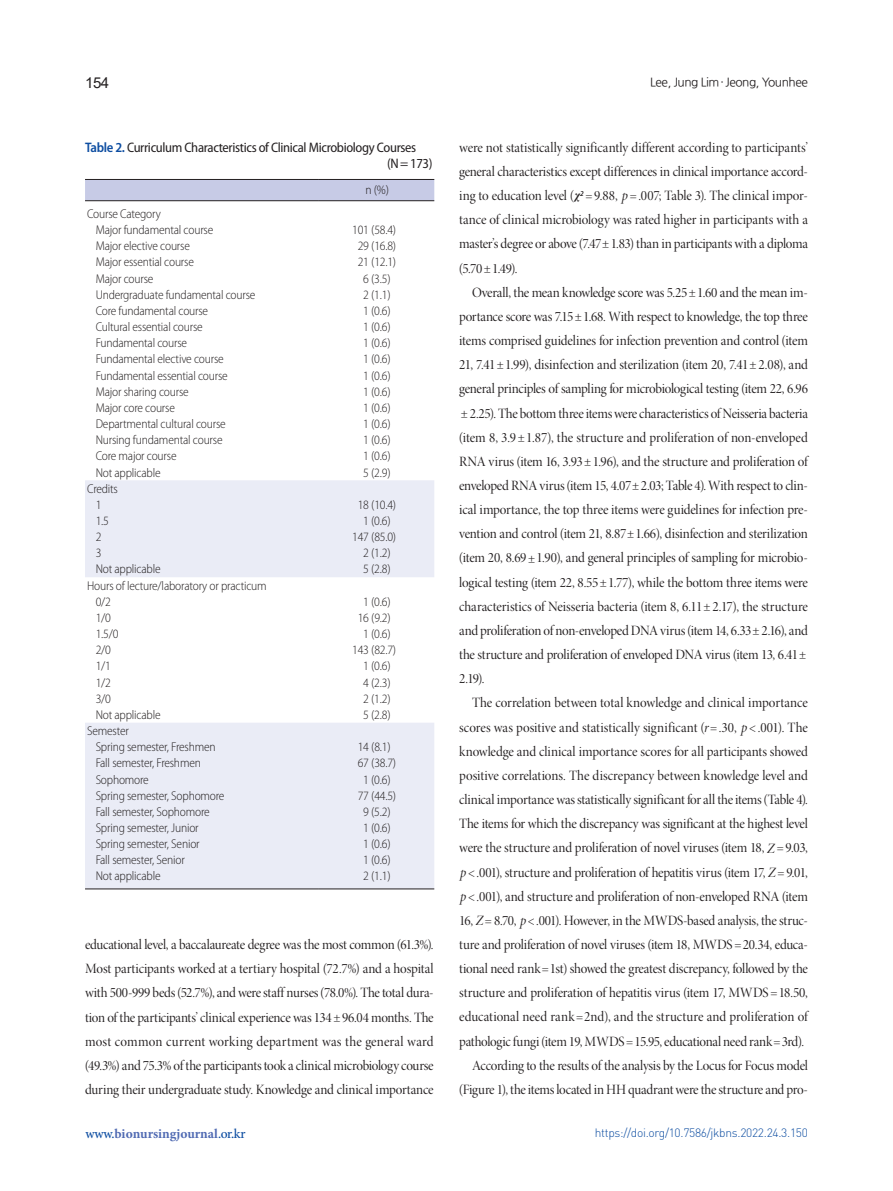
<style>
.page{position:relative;width:893px;height:1191px;background:#fff}
.page>*{position:absolute;margin:0;border:0;box-sizing:border-box;transform-origin:0 0}
.t1{font:15px "Arial";color:#231f20}
.본문{font:14.25px/24.2px "Minion Pro Disp";letter-spacing:-.015em;color:#231f20;text-align:justify;scale:.96 1}
.표_제목__그림_설명{font:semi-condensed 13.8px "Myriad Pro";letter-spacing:-.025em;color:#231f20}
.t2{font:700 13.5px "Minion Pro";color:#516bb3}
.표_본문{font:300 semi-condensed 12.75px "Myriad Pro";letter-spacing:-.015em;color:#231f20}
.t3{font:300 12px "DIN Pro";letter-spacing:-.025em;color:#0d4da1}
.t4{font:12px "Nanum Gothic OTF";letter-spacing:-.04em;color:#231f20}
.s1{font-weight:600;color:#0d4da1}
.s2{font-family:"Times New Roman";font-weight:700;font-style:italic;font-size:12px}
.s3{font-family:"Minion Pro It Disp"}
.s4{font-weight:500;color:#0d4da1}
</style>
<div class="page">
<div style="left:85px;top:180px;width:349px;height:20px;background:#c7cbe6"></div>
<svg style="left:85px;top:480px;width:349px;height:408px;fill:#eaecf6"></svg>
<hr style="left:85px;top:179px;width:233px;height:1px;background:#231f20">
<hr style="left:318px;top:179px;width:116px;height:1px;background:#231f20">
<hr style="left:85px;top:200px;width:233px;height:1px;background:#231f20">
<hr style="left:318px;top:200px;width:116px;height:1px;background:#231f20">
<hr style="left:85px;top:888px;width:233px;height:1px;background:#231f20">
<hr style="left:318px;top:888px;width:116px;height:1px;background:#231f20">
<p class="t1" style="left:85px;top:72px;width:26px">154</p>
<p class="t4" style="left:650px;top:75px;width:159px">Lee, Jung Lim· Jeong, Younhee</p>
<p class="표_제목__그림_설명" style="left:85px;top:140px;width:333px"><span class="s1">Table 2.</span> Curriculum Characteristics of Clinical Microbiology Courses</p>
<p class="표_제목__그림_설명" style="left:387px;top:156px;width:47px">(N = 173)</p>
<p class="표_본문" style="left:365px;top:183px;width:25px">n (%)</p>
<p class="표_본문" style="left:87px;top:207px;width:75px">Course Category</p>
<p class="표_본문" style="left:96px;top:223px;width:119px">Major fundamental course</p>
<p class="표_본문" style="left:352px;top:223px;width:46px">101 (58.4)</p>
<p class="표_본문" style="left:96px;top:239px;width:96px">Major elective course</p>
<p class="표_본문" style="left:358px;top:239px;width:40px">29 (16.8)</p>
<p class="표_본문" style="left:96px;top:255px;width:100px">Major essential course</p>
<p class="표_본문" style="left:358px;top:255px;width:40px">21 (12.1)</p>
<p class="표_본문" style="left:96px;top:271px;width:59px">Major course</p>
<p class="표_본문" style="left:363px;top:271px;width:29px">6 (3.5)</p>
<p class="표_본문" style="left:96px;top:288px;width:161px">Undergraduate fundamental course</p>
<p class="표_본문" style="left:363px;top:288px;width:29px">2 (1.1)</p>
<p class="표_본문" style="left:96px;top:304px;width:114px">Core fundamental course</p>
<p class="표_본문" style="left:363px;top:304px;width:29px">1 (0.6)</p>
<p class="표_본문" style="left:96px;top:320px;width:109px">Cultural essential course</p>
<p class="표_본문" style="left:363px;top:320px;width:29px">1 (0.6)</p>
<p class="표_본문" style="left:96px;top:336px;width:93px">Fundamental course</p>
<p class="표_본문" style="left:363px;top:336px;width:29px">1 (0.6)</p>
<p class="표_본문" style="left:96px;top:352px;width:130px">Fundamental elective course</p>
<p class="표_본문" style="left:363px;top:352px;width:29px">1 (0.6)</p>
<p class="표_본문" style="left:96px;top:368px;width:134px">Fundamental essential course</p>
<p class="표_본문" style="left:363px;top:368px;width:29px">1 (0.6)</p>
<p class="표_본문" style="left:96px;top:384px;width:95px">Major sharing course</p>
<p class="표_본문" style="left:363px;top:384px;width:29px">1 (0.6)</p>
<p class="표_본문" style="left:96px;top:401px;width:81px">Major core course</p>
<p class="표_본문" style="left:363px;top:401px;width:29px">1 (0.6)</p>
<p class="표_본문" style="left:96px;top:417px;width:132px">Departmental cultural course</p>
<p class="표_본문" style="left:363px;top:417px;width:29px">1 (0.6)</p>
<p class="표_본문" style="left:96px;top:433px;width:128px">Nursing fundamental course</p>
<p class="표_본문" style="left:363px;top:433px;width:29px">1 (0.6)</p>
<p class="표_본문" style="left:96px;top:449px;width:82px">Core major course</p>
<p class="표_본문" style="left:363px;top:449px;width:29px">1 (0.6)</p>
<p class="표_본문" style="left:96px;top:465px;width:66px">Not applicable</p>
<p class="표_본문" style="left:363px;top:465px;width:29px">5 (2.9)</p>
<p class="표_본문" style="left:87px;top:481px;width:32px">Credits</p>
<p class="표_본문" style="left:96px;top:498px;width:7px">1</p>
<p class="표_본문" style="left:358px;top:498px;width:40px">18 (10.4)</p>
<p class="표_본문" style="left:96px;top:514px;width:15px">1.5</p>
<p class="표_본문" style="left:363px;top:514px;width:29px">1 (0.6)</p>
<p class="표_본문" style="left:96px;top:530px;width:7px">2</p>
<p class="표_본문" style="left:352px;top:530px;width:46px">147 (85.0)</p>
<p class="표_본문" style="left:96px;top:546px;width:7px">3</p>
<p class="표_본문" style="left:363px;top:546px;width:29px">2 (1.2)</p>
<p class="표_본문" style="left:96px;top:562px;width:66px">Not applicable</p>
<p class="표_본문" style="left:363px;top:562px;width:29px">5 (2.8)</p>
<p class="표_본문" style="left:87px;top:578px;width:181px">Hours of lecture/laboratory or practicum</p>
<p class="표_본문" style="left:96px;top:594px;width:17px">0/2</p>
<p class="표_본문" style="left:363px;top:594px;width:29px">1 (0.6)</p>
<p class="표_본문" style="left:96px;top:611px;width:17px">1/0</p>
<p class="표_본문" style="left:358px;top:611px;width:34px">16 (9.2)</p>
<p class="표_본문" style="left:96px;top:627px;width:24px">1.5/0</p>
<p class="표_본문" style="left:363px;top:627px;width:29px">1 (0.6)</p>
<p class="표_본문" style="left:96px;top:643px;width:17px">2/0</p>
<p class="표_본문" style="left:352px;top:643px;width:46px">143 (82.7)</p>
<p class="표_본문" style="left:96px;top:659px;width:17px">1/1</p>
<p class="표_본문" style="left:363px;top:659px;width:29px">1 (0.6)</p>
<p class="표_본문" style="left:96px;top:675px;width:17px">1/2</p>
<p class="표_본문" style="left:363px;top:675px;width:29px">4 (2.3)</p>
<p class="표_본문" style="left:96px;top:691px;width:17px">3/0</p>
<p class="표_본문" style="left:363px;top:691px;width:29px">2 (1.2)</p>
<p class="표_본문" style="left:96px;top:707px;width:66px">Not applicable</p>
<p class="표_본문" style="left:363px;top:707px;width:29px">5 (2.8)</p>
<p class="표_본문" style="left:87px;top:724px;width:43px">Semester</p>
<p class="표_본문" style="left:96px;top:740px;width:122px">Spring semester, Freshmen</p>
<p class="표_본문" style="left:358px;top:740px;width:34px">14 (8.1)</p>
<p class="표_본문" style="left:96px;top:756px;width:107px">Fall semester, Freshmen</p>
<p class="표_본문" style="left:358px;top:756px;width:40px">67 (38.7)</p>
<p class="표_본문" style="left:96px;top:772px;width:55px">Sophomore</p>
<p class="표_본문" style="left:363px;top:772px;width:29px">1 (0.6)</p>
<p class="표_본문" style="left:96px;top:788px;width:130px">Spring semester, Sophomore</p>
<p class="표_본문" style="left:358px;top:788px;width:40px">77 (44.5)</p>
<p class="표_본문" style="left:96px;top:804px;width:116px">Fall semester, Sophomore</p>
<p class="표_본문" style="left:363px;top:804px;width:29px">9 (5.2)</p>
<p class="표_본문" style="left:96px;top:821px;width:105px">Spring semester, Junior</p>
<p class="표_본문" style="left:363px;top:821px;width:29px">1 (0.6)</p>
<p class="표_본문" style="left:96px;top:837px;width:106px">Spring semester, Senior</p>
<p class="표_본문" style="left:363px;top:837px;width:29px">1 (0.6)</p>
<p class="표_본문" style="left:96px;top:853px;width:91px">Fall semester, Senior</p>
<p class="표_본문" style="left:363px;top:853px;width:29px">1 (0.6)</p>
<p class="표_본문" style="left:96px;top:869px;width:66px">Not applicable</p>
<p class="표_본문" style="left:363px;top:869px;width:29px">2 (1.1)</p>
<p class="본문" style="left:85px;top:932px;width:365px">educational level, a baccalaureate degree was the most common (61.3%).<br>Most participants worked at a tertiary hospital (72.7%) and a hospital with 500-999 beds (52.7%), and were staff nurses (78.0%). The total dura&shy;tion of the participants’ clinical experience was 134±96.04 months. The most common current working department was the general ward (49.3%) and 75.3% of the participants took a clinical microbiology course during their undergraduate study. Knowledge and clinical importance</p>
<p class="본문" style="left:459px;top:135px;width:365px">were not statistically significantly different according to participants’ general characteristics except differences in clinical importance accord&shy;ing to education level (<span class="s2">χ</span><sup>2</sup> = 9.88, <span class="s3">p</span> = .007; Table 3). The clinical impor&shy;tance of clinical microbiology was rated higher in participants with a master’s degree or above (7.47±1.83) than in participants with a diploma (5.70±1.49).</p>
<p class="본문" style="left:459px;top:280px;width:365px;text-align:left;text-indent:13px">Overall, the mean knowledge score was 5.25±1.60 and the mean im&shy;portance score was 7.15±1.68. With respect to knowledge, the top three items comprised guidelines for infection prevention and control (item 21, 7.41±1.99), disinfection and sterilization (item 20, 7.41± 2.08), and general principles of sampling for microbiological testing (item 22, 6.96 ± 2.25). The bottom three items were characteristics of Neisseria bacteria (item 8, 3.9±1.87), the structure and proliferation of non-enveloped RNA virus (item 16, 3.93±1.96), and the structure and proliferation of enveloped RNA virus (item 15, 4.07± 2.03; Table 4). With respect to clin&shy;ical importance, the top three items were guidelines for infection pre&shy;vention and control (item 21, 8.87±1.66), disinfection and sterilization (item 20, 8.69±1.90), and general principles of sampling for microbio&shy;logical testing (item 22, 8.55±1.77), while the bottom three items were characteristics of Neisseria bacteria (item 8, 6.11± 2.17), the structure and proliferation of non-enveloped DNA virus (item 14, 6.33± 2.16), and the structure and proliferation of enveloped DNA virus (item 13, 6.41± 2.19).</p>
<p class="본문" style="left:459px;top:691px;width:365px;text-indent:13px">The correlation between total knowledge and clinical importance scores was positive and statistically significant (<span class="s3">r</span>=.30, <span class="s3">p</span> &lt; .001). The knowledge and clinical importance scores for all participants showed positive correlations. The discrepancy between knowledge level and clinical importance was statistically significant for all the items (Table 4).<br>The items for which the discrepancy was significant at the highest level were the structure and proliferation of novel viruses (item 18, <span class="s3">Z</span>= 9.03, <span class="s3">p</span>&lt; .001), structure and proliferation of hepatitis virus (item 17, <span class="s3">Z</span>= 9.01, <span class="s3">p</span>&lt; .001), and structure and proliferation of non-enveloped RNA (item 16, <span class="s3">Z</span>= 8.70, <span class="s3">p</span>&lt; .001). However, in the MWDS-based analysis, the struc&shy;ture and proliferation of novel viruses (item 18, MWDS =20.34, educa&shy;tional need rank=1st) showed the greatest discrepancy, followed by the structure and proliferation of hepatitis virus (item 17, MWDS =18.50, educational need rank=2nd), and the structure and proliferation of pathologic fungi (item 19, MWDS =15.95, educational need rank=3rd).</p>
<p class="본문" style="left:459px;top:1053px;width:365px;text-align:right">According to the results of the analysis by the Locus for Focus model (Figure 1), the items located in HH quadrant were the structure and pro-</p>
<p class="t2" style="left:85px;top:1124px;width:162px"><span class="s4">www.</span>bionursingjournal<span class="s4">.or.kr</span></p>
<p class="t3" style="left:595px;top:1125px;width:215px">https://doi.org/10.7586/jkbns.2022.24.3.150</p>
</div>
